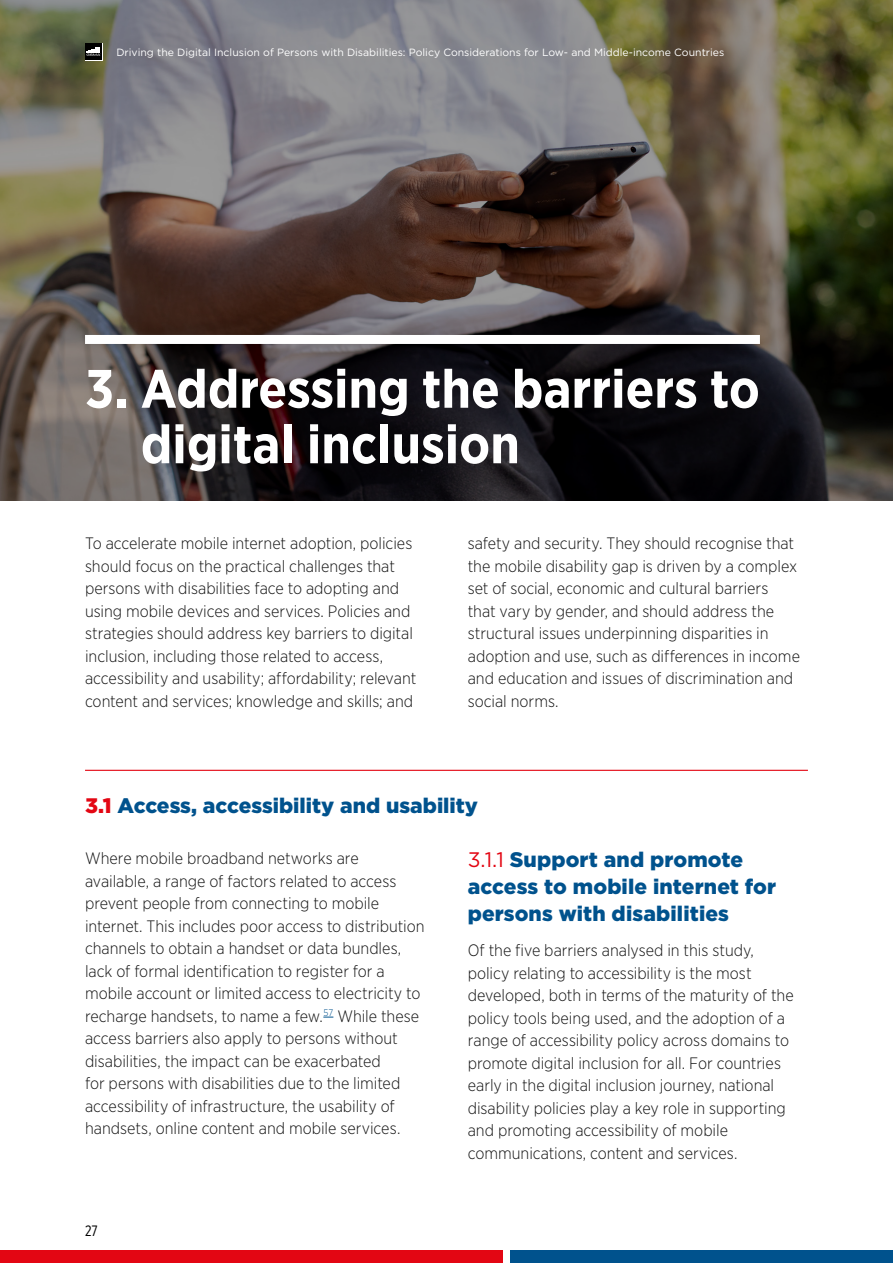
<style>
.page{position:relative;width:893px;height:1263px;background:#fff}
.page>*{position:absolute;margin:0;border:0;box-sizing:border-box;transform-origin:0 0}
.Section_head_-_white{font:700 54px/55.5px "Gotham Narrow";color:#fff}
.Body_copy{font:900 21px/27px "Gotham";letter-spacing:.005em;color:#00528d}
.Sub_head_-_small_H4{font:900 21px "Gotham";color:#00528d}
.Body_copy-2{font:300 16.5px/22.5px "Gotham Narrow";color:#131313}
.t1{font:15px "Gotham X Narrow";color:#000}
.t2{font:10.5px "Gotham";color:#fff}
.s1{color:#e30613}
.s2{font-weight:400;color:#e30613}
</style>
<div class="page">
<div style="left:0;top:1250px;width:503px;height:13px;background:#e30613"></div>
<div style="left:510px;top:1250px;width:383px;height:13px;background:#00528d"></div>
<img style="left:0;top:0;width:893px;height:500px">
<div style="left:85px;top:43px;width:17px;height:17px;background:#000"></div>
<svg style="left:87px;top:47px;width:14px;height:9px"></svg>
<div style="left:85px;top:335px;width:675px;height:9px;background:#fff"></div>
<hr style="left:85px;top:770px;width:723px;height:1px;background:#e30613">
<p class="t2" style="left:116px;top:45px;width:609px">Driving the Digital Inclusion of Persons with Disabilities: Policy Considerations for Low- and Middle-income Countries</p>
<h2 class="Section_head_-_white" style="left:141px;top:361px;width:621px;text-indent:-56px">3. Addressing the barriers to digital inclusion</h2>
<h3 class="Body_copy-2" style="left:85px;top:532px;width:333px">To accelerate mobile internet adoption, policies should focus on the practical challenges that persons with disabilities face to adopting and using mobile devices and services. Policies and strategies should address key barriers to digital inclusion, including those related to access, accessibility and usability; affordability; relevant content and services; knowledge and skills; and</h3>
<h3 class="Body_copy-2" style="left:468px;top:532px;width:334px">safety and security. They should recognise that the mobile disability gap is driven by a complex set of social, economic and cultural barriers that vary by gender, and should address the structural issues underpinning disparities in adoption and use, such as differences in income and education and issues of discrimination and social norms.</h3>
<h4 class="Sub_head_-_small_H4" style="left:85px;top:791px;width:395px"><span class="s1">3.1</span> Access, accessibility and usability</h4>
<h3 class="Body_copy-2" style="left:85px;top:847px;width:341px">Where mobile broadband networks are available, a range of factors related to access prevent people from connecting to mobile internet. This includes poor access to distribution channels to obtain a handset or data bundles, lack of formal identification to register for a mobile account or limited access to electricity to recharge handsets, to name a few.<sup>57</sup> While these access barriers also apply to persons without disabilities, the impact can be exacerbated<br>for persons with disabilities due to the limited accessibility of infrastructure, the usability of handsets, online content and mobile services.</h3>
<h3 class="Body_copy" style="left:468px;top:846px;width:310px"><span class="s2">3.1.1</span> Support and promote access to mobile internet for persons with disabilities</h3>
<h3 class="Body_copy-2" style="left:468px;top:939px;width:327px">Of the five barriers analysed in this study, policy relating to accessibility is the most developed, both in terms of the maturity of the policy tools being used, and the adoption of a range of accessibility policy across domains to promote digital inclusion for all. For countries early in the digital inclusion journey, national disability policies play a key role in supporting and promoting accessibility of mobile communications, content and services.</h3>
<p class="t1" style="left:85px;top:1222px;width:14px">27</p>
</div>
